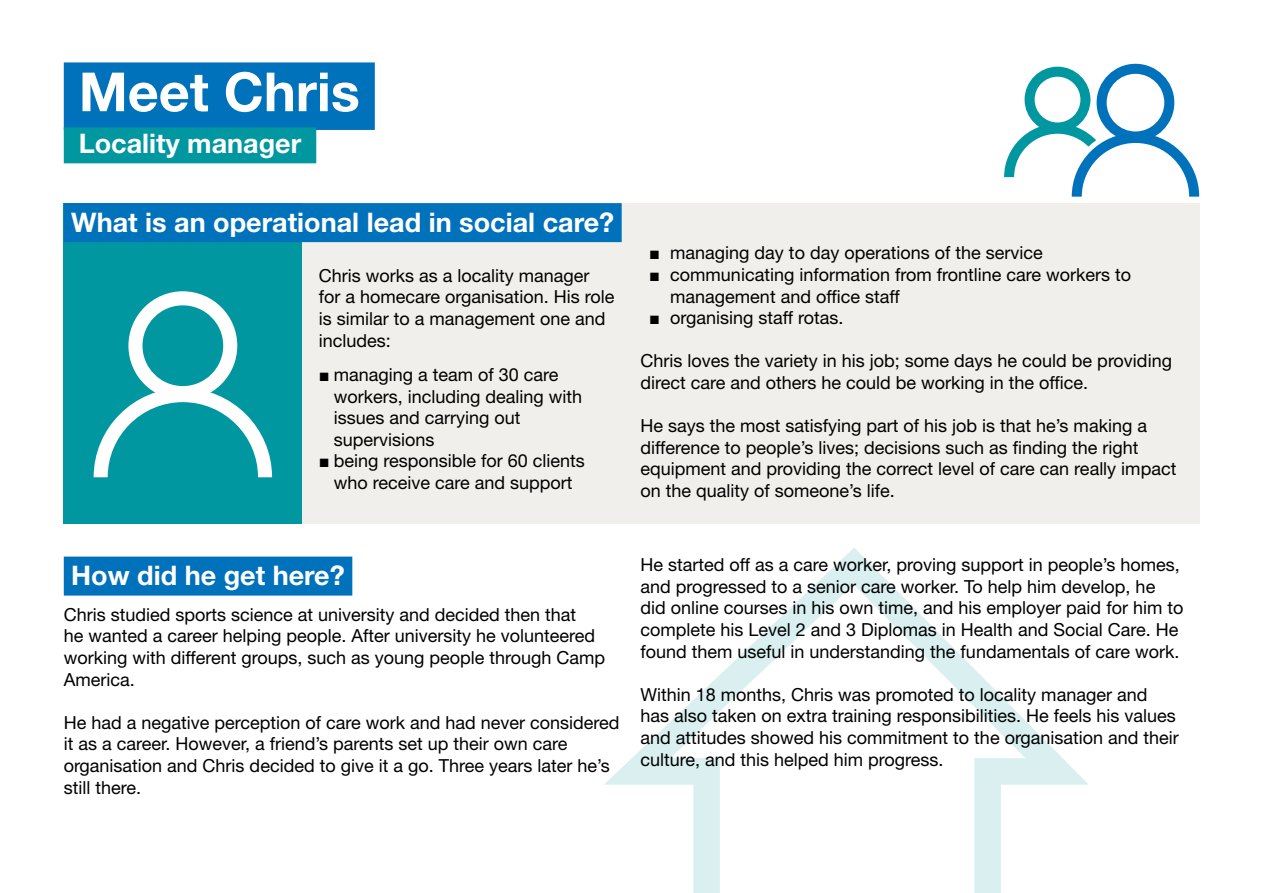
<style>
.page{position:relative;width:1263px;height:893px;background:#fff}
.page>*{position:absolute;margin:0;border:0;box-sizing:border-box;transform-origin:0 0}
.t1{font:700 54px "Helvetica Neue LT Std";color:#fff}
.t2{font:700 27px "Helvetica Neue LT Std";color:#fff}
.t3{font:18px/21.6px "Helvetica Neue LT Std";color:#000}
.s1{font-family:"Arial"}
</style>
<div class="page">
<svg style="left:604px;top:548px;width:485px;height:345px"></svg>
<div style="left:64px;top:203px;width:1135px;height:321px;background:#f1efeb"></div>
<div style="left:64px;top:62px;width:311px;height:68px;background:#0071bb"></div>
<div style="left:64px;top:127px;width:252px;height:36px;background:#0097a0"></div>
<div style="left:64px;top:203px;width:238px;height:321px;background:#0097a0"></div>
<div style="left:64px;top:557px;width:288px;height:39px;background:#0071bb"></div>
<svg style="left:1004px;top:64px;width:195px;height:133px"></svg>
<div style="left:64px;top:203px;width:558px;height:39px;background:#0071bb"></div>
<svg style="left:94px;top:291px;width:178px;height:186px"></svg>
<h1 class="t1" style="left:79px;top:59px;width:282px">Meet Chris</h1>
<h2 class="t2" style="left:79px;top:127px;width:224px">Locality manager</h2>
<h2 class="t2" style="left:71px;top:205px;width:544px">What is an operational lead in social care?</h2>
<p class="t3" style="left:319px;top:264px;width:297px">Chris works as a locality manager for a homecare organisation. His role is similar to a management one and includes:</p>
<p class="t3" style="left:334px;top:363px;width:250px;text-indent:-15px"><span class="s1">■</span> managing a team of 30 care workers, including dealing with issues and carrying out supervisions</p>
<p class="t3" style="left:319px;top:450px;width:267px;text-align:center"><span class="s1">■</span> being responsible for 60 clients who receive care and support</p>
<p class="t3" style="left:649px;top:242px;width:395px"><span class="s1">■</span> managing day to day operations of the service</p>
<p class="t3" style="left:670px;top:264px;width:462px;text-indent:-21px"><span class="s1">■</span> communicating information from frontline care workers to management and office staff</p>
<p class="t3" style="left:649px;top:307px;width:196px"><span class="s1">■</span> organising staff rotas.</p>
<p class="t3" style="left:640px;top:350px;width:533px">Chris loves the variety in his job; some days he could be providing direct care and others he could be working in the office.</p>
<p class="t3" style="left:640px;top:415px;width:537px">He says the most satisfying part of his job is that he’s making a difference to people’s lives; decisions such as finding the right equipment and providing the correct level of care can really impact on the quality of someone’s life.</p>
<h2 class="t2" style="left:71px;top:559px;width:275px">How did he get here?</h2>
<p class="t3" style="left:64px;top:603px;width:543px">Chris studied sports science at university and decided then that<br>he wanted a career helping people. After university he volunteered working with different groups, such as young people through Camp America.</p>
<p class="t3" style="left:64px;top:711px;width:557px">He had a negative perception of care work and had never considered it as a career. However, a friend’s parents set up their own care organisation and Chris decided to give it a go. Three years later he’s still there.</p>
<p class="t3" style="left:640px;top:554px;width:544px">He started off as a care worker, proving support in people’s homes, and progressed to a senior care worker. To help him develop, he did online courses in his own time, and his employer paid for him to complete his Level 2 and 3 Diplomas in Health and Social Care. He found them useful in understanding the fundamentals of care work.</p>
<p class="t3" style="left:640px;top:683px;width:540px">Within 18 months, Chris was promoted to locality manager and has also taken on extra training responsibilities. He feels his values and attitudes showed his commitment to the organisation and their culture, and this helped him progress.</p>
</div>
